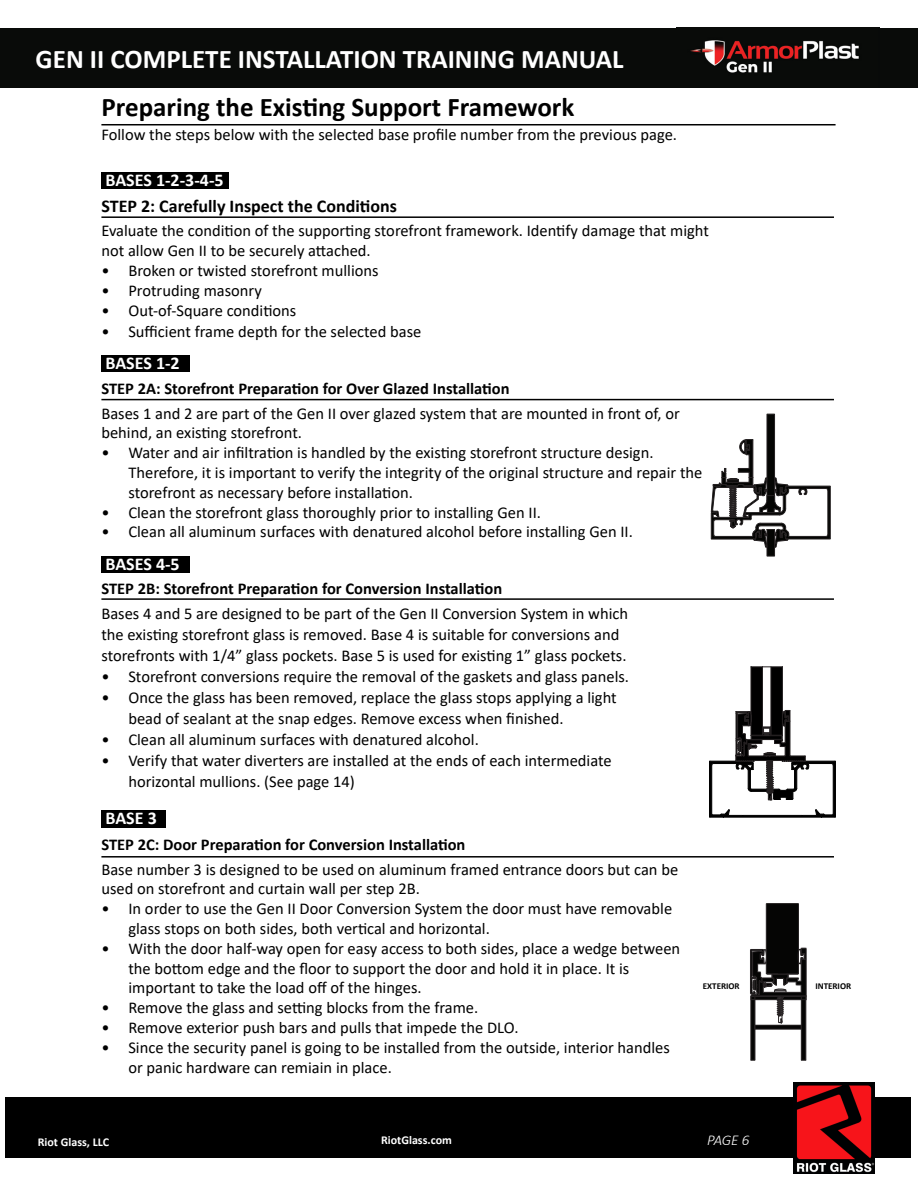
<style>
.page{position:relative;width:918px;height:1188px;background:#fff}
.page>*{position:absolute;margin:0;border:0;box-sizing:border-box;transform-origin:0 0}
.t1{font:700 27px "Calibri";color:#fff}
.t2{font:700 27px "Calibri";color:#000}
.t3{font:700 18px "Calibri";color:#fff}
.t4{font:700 18px "Calibri";color:#000}
.t5{font:16.5px/19.8px "Calibri";color:#000}
.t6{font:700 16.5px "Calibri";color:#000}
.t7{font:italic 300 15px "Calibri";color:#fff}
.t8{font:700 12px "Calibri";color:#fff}
.t9{font:700 9px "Calibri";color:#000}
</style>
<div class="page">
<div style="left:5px;top:1097px;width:906px;height:61px;background:#000"></div>
<img style="left:794px;top:1083px;width:80px;height:90px">
<div style="left:0;top:28px;width:918px;height:59px;background:#090b09"></div>
<img style="left:690px;top:40px;width:169px;height:33px">
<div style="left:101px;top:172px;width:128px;height:16px;background:#000"></div>
<div style="left:101px;top:355px;width:89px;height:17px;background:#000"></div>
<div style="left:101px;top:556px;width:89px;height:17px;background:#000"></div>
<div style="left:101px;top:810px;width:65px;height:18px;background:#000"></div>
<hr style="left:101px;top:216px;width:733px;height:2px;background:#000">
<hr style="left:101px;top:399px;width:733px;height:1px;background:#000">
<hr style="left:101px;top:598px;width:733px;height:2px;background:#000">
<hr style="left:101px;top:856px;width:733px;height:2px;background:#000">
<hr style="left:766px;top:903px;width:32px;height:1px;background:#231f20">
<svg style="left:750px;top:904px;width:57px;height:157px"></svg>
<svg style="left:711px;top:414px;width:119px;height:142px"></svg>
<svg style="left:709px;top:667px;width:127px;height:151px"></svg>
<hr style="left:101px;top:124px;width:735px;height:1px;background:#000">
<p class="t1" style="left:36px;top:40px;width:589px">GEN II COMPLETE INSTALLATION TRAINING MANUAL</p>
<p class="t2" style="left:101px;top:88px;width:475px">Preparing the Existing Support Framework</p>
<p class="t5" style="left:101px;top:124px;width:577px">Follow the steps below with the selected base profile number from the previous page.</p>
<p class="t3" style="left:105px;top:167px;width:120px">BASES 1-2-3-4-5</p>
<p class="t4" style="left:101px;top:193px;width:297px">STEP 2: Carefully Inspect the Conditions</p>
<p class="t5" style="left:101px;top:221px;width:609px">Evaluate the condition of the supporting storefront framework. Identify damage that might</p>
<p class="t5" style="left:101px;top:240px;width:271px">not allow Gen II to be securely attached.</p>
<p class="t5" style="left:101px;top:260px;width:279px">• Broken or twisted storefront mullions</p>
<p class="t5" style="left:101px;top:280px;width:162px">• Protruding masonry</p>
<p class="t5" style="left:101px;top:300px;width:196px">• Out-of-Square conditions</p>
<p class="t5" style="left:101px;top:321px;width:322px">• Sufficient frame depth for the selected base</p>
<p class="t3" style="left:105px;top:350px;width:76px">BASES 1-2</p>
<p class="t6" style="left:101px;top:377px;width:410px">STEP 2A: Storefront Preparation for Over Glazed Installation</p>
<p class="t5" style="left:101px;top:403px;width:580px">Bases 1 and 2 are part of the Gen II over glazed system that are mounted in front of, or behind, an existing storefront.</p>
<p class="t5" style="left:128px;top:442px;width:576px;text-indent:-27px">• Water and air infiltration is handled by the existing storefront structure design.<br>Therefore, it is important to verify the integrity of the original structure and repair the storefront as necessary before installation.</p>
<p class="t5" style="left:101px;top:502px;width:441px">• Clean the storefront glass thoroughly prior to installing Gen II.</p>
<p class="t5" style="left:101px;top:522px;width:533px">• Clean all aluminum surfaces with denatured alcohol before installing Gen II.</p>
<p class="t3" style="left:105px;top:551px;width:76px">BASES 4-5</p>
<p class="t6" style="left:101px;top:577px;width:402px">STEP 2B: Storefront Preparation for Conversion Installation</p>
<p class="t5" style="left:101px;top:603px;width:528px;line-height:21px">Bases 4 and 5 are designed to be part of the Gen II Conversion System in which the existing storefront glass is removed. Base 4 is suitable for conversions and storefronts with 1/4” glass pockets. Base 5 is used for existing 1” glass pockets.</p>
<p class="t5" style="left:101px;top:666px;width:529px">• Storefront conversions require the removal of the gaskets and glass panels.</p>
<p class="t5" style="left:128px;top:687px;width:490px;line-height:21px;text-indent:-27px">• Once the glass has been removed, replace the glass stops applying a light bead of sealant at the snap edges. Remove excess when finished.</p>
<p class="t5" style="left:101px;top:729px;width:379px">• Clean all aluminum surfaces with denatured alcohol.</p>
<p class="t5" style="left:128px;top:750px;width:485px;line-height:21px;text-indent:-27px">• Verify that water diverters are installed at the ends of each intermediate horizontal mullions. (See page 14)</p>
<p class="t3" style="left:105px;top:805px;width:53px">BASE 3</p>
<p class="t6" style="left:101px;top:833px;width:366px">STEP 2C: Door Preparation for Conversion Installation</p>
<p class="t5" style="left:101px;top:859px;width:578px">Base number 3 is designed to be used on aluminum framed entrance doors but can be used on storefront and curtain wall per step 2B.</p>
<p class="t5" style="left:128px;top:898px;width:545px;text-indent:-27px">• In order to use the Gen II Door Conversion System the door must have removable glass stops on both sides, both vertical and horizontal.</p>
<p class="t5" style="left:128px;top:938px;width:553px;text-indent:-27px">• With the door half-way open for easy access to both sides, place a wedge between the bottom edge and the floor to support the door and hold it in place. It is important to take the load off of the hinges.</p>
<p class="t5" style="left:101px;top:997px;width:378px">• Remove the glass and setting blocks from the frame.</p>
<p class="t5" style="left:101px;top:1017px;width:419px">• Remove exterior push bars and pulls that impede the DLO.</p>
<p class="t5" style="left:128px;top:1037px;width:543px;text-indent:-27px">• Since the security panel is going to be installed from the outside, interior handles or panic hardware can remiain in place.</p>
<p class="t9" style="left:703px;top:979px;width:38px">EXTERIOR</p>
<p class="t9" style="left:815px;top:979px;width:37px">INTERIOR</p>
<p class="t8" style="left:38px;top:1133px;width:73px">Riot Glass, LLC</p>
<p class="t8" style="left:381px;top:1132px;width:72px">RiotGlass.com</p>
<p class="t7" style="left:707px;top:1131px;width:44px">PAGE 6</p>
</div>
